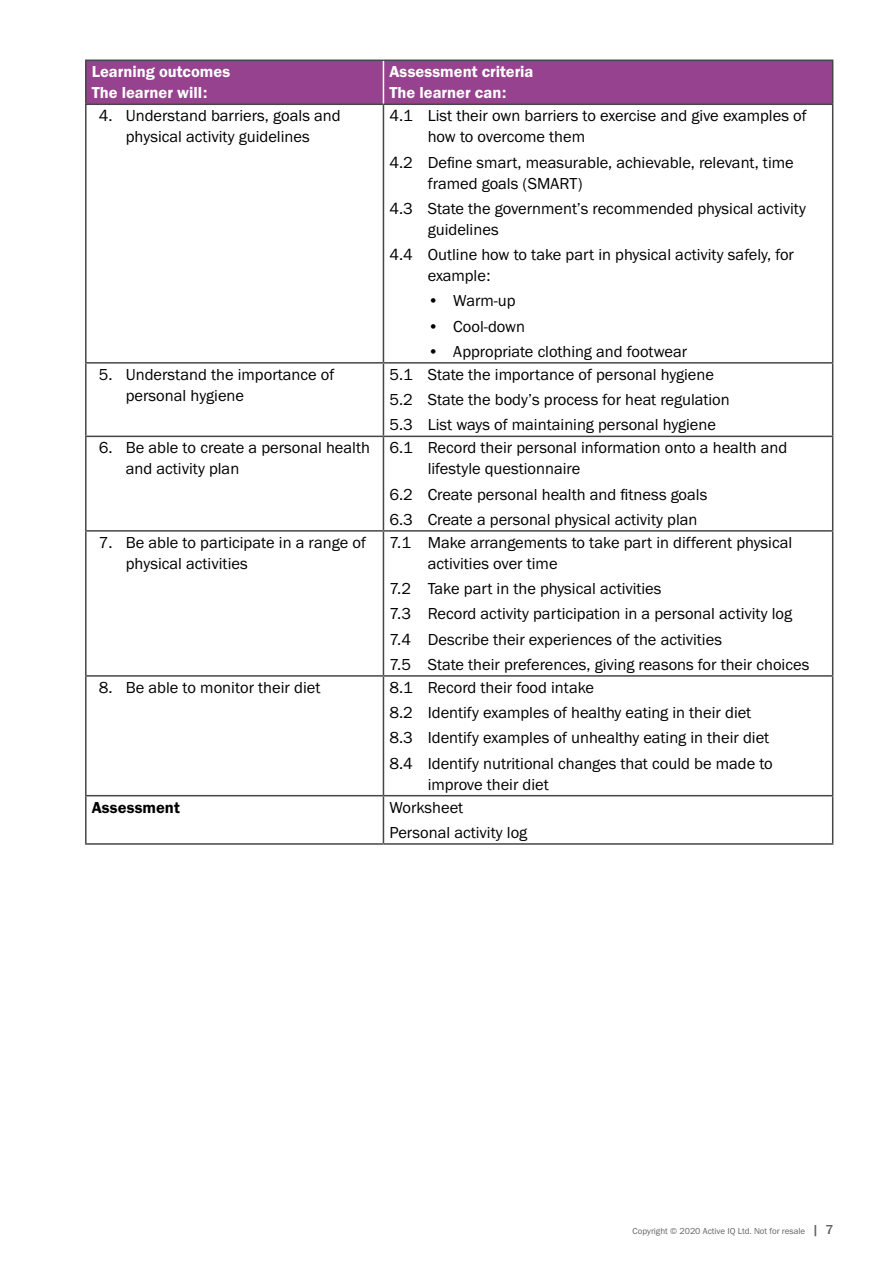
<style>
.page{position:relative;width:893px;height:1263px;background:#fff}
.page>*{position:absolute;margin:0;border:0;box-sizing:border-box;transform-origin:0 0}
.t1{font:16.5px/21px "Franklin Gothic URW Boo";color:#000}
.t2{font:16.5px/21px "Franklin Gothic URW Dem";color:#fff}
.t3{font:16.5px "Franklin Gothic URW Dem";color:#000}
.t4{font:9px "Franklin Gothic URW Boo";color:#616264}
.s1{font-family:"Franklin Gothic URW";font-weight:500;font-size:13.5px}
</style>
<div class="page">
<div style="left:87px;top:61px;width:745px;height:43px;background:#97428e"></div>
<hr style="left:85px;top:60px;width:298px;height:1px;background:#464547">
<hr style="left:85px;top:61px;width:2px;height:43px;background:#464547">
<hr style="left:383px;top:60px;width:450px;height:1px;background:#464547">
<hr style="left:832px;top:61px;width:1px;height:43px;background:#464547">
<hr style="left:85px;top:104px;width:298px;height:1px;background:#464547">
<hr style="left:85px;top:105px;width:2px;height:257px;background:#464547">
<hr style="left:383px;top:104px;width:450px;height:1px;background:#464547">
<hr style="left:383px;top:105px;width:1px;height:257px;background:#464547">
<hr style="left:832px;top:105px;width:1px;height:257px;background:#464547">
<hr style="left:85px;top:362px;width:298px;height:2px;background:#464547">
<hr style="left:85px;top:364px;width:2px;height:72px;background:#464547">
<hr style="left:383px;top:362px;width:450px;height:2px;background:#464547">
<hr style="left:383px;top:364px;width:1px;height:72px;background:#464547">
<hr style="left:832px;top:364px;width:1px;height:72px;background:#464547">
<hr style="left:85px;top:436px;width:298px;height:1px;background:#464547">
<hr style="left:85px;top:437px;width:2px;height:93px;background:#464547">
<hr style="left:383px;top:436px;width:450px;height:1px;background:#464547">
<hr style="left:383px;top:437px;width:1px;height:93px;background:#464547">
<hr style="left:832px;top:437px;width:1px;height:93px;background:#464547">
<hr style="left:85px;top:530px;width:298px;height:2px;background:#464547">
<hr style="left:85px;top:532px;width:2px;height:143px;background:#464547">
<hr style="left:383px;top:530px;width:450px;height:2px;background:#464547">
<hr style="left:383px;top:532px;width:1px;height:143px;background:#464547">
<hr style="left:832px;top:532px;width:1px;height:143px;background:#464547">
<hr style="left:85px;top:675px;width:298px;height:2px;background:#464547">
<hr style="left:85px;top:677px;width:2px;height:118px;background:#464547">
<hr style="left:383px;top:675px;width:450px;height:2px;background:#464547">
<hr style="left:383px;top:677px;width:1px;height:118px;background:#464547">
<hr style="left:832px;top:677px;width:1px;height:118px;background:#464547">
<hr style="left:85px;top:795px;width:298px;height:1px;background:#464547">
<hr style="left:85px;top:796px;width:2px;height:47px;background:#464547">
<hr style="left:383px;top:795px;width:450px;height:1px;background:#464547">
<hr style="left:383px;top:796px;width:1px;height:47px;background:#464547">
<hr style="left:832px;top:796px;width:1px;height:47px;background:#464547">
<hr style="left:85px;top:843px;width:298px;height:2px;background:#464547">
<hr style="left:383px;top:843px;width:450px;height:2px;background:#464547">
<hr style="left:383px;top:61px;width:1px;height:43px;background:#fff">
<p class="t2" style="left:92px;top:61px;width:140px">Learning outcomes<br>The learner will:</p>
<p class="t2" style="left:389px;top:61px;width:146px">Assessment criteria<br>The learner can:</p>
<p class="t1" style="left:99px;top:105px;width:243px;text-align:center">4. Understand barriers, goals and physical activity guidelines</p>
<p class="t1" style="left:428px;top:105px;width:380px;text-indent:-38px">4.1 List their own barriers to exercise and give examples of how to overcome them</p>
<p class="t1" style="left:428px;top:151px;width:368px;text-indent:-38px">4.2 Define smart, measurable, achievable, relevant, time framed goals (SMART)</p>
<p class="t1" style="left:428px;top:197px;width:380px;text-indent:-38px">4.3 State the government’s recommended physical activity guidelines</p>
<p class="t1" style="left:428px;top:244px;width:368px;text-indent:-38px">4.4 Outline how to take part in physical activity safely, for example:</p>
<p class="t1" style="left:428px;top:290px;width:89px">• Warm-up</p>
<p class="t1" style="left:428px;top:315px;width:99px">• Cool-down</p>
<p class="t1" style="left:428px;top:340px;width:261px">• Appropriate clothing and footwear</p>
<p class="t1" style="left:126px;top:363px;width:210px;text-indent:-27px">5. Understand the importance of personal hygiene</p>
<p class="t1" style="left:389px;top:361px;width:342px;line-height:25.2px">5.1 State the importance of personal hygiene<br>5.2 State the body’s process for heat regulation<br>5.3 List ways of maintaining personal hygiene</p>
<p class="t1" style="left:126px;top:437px;width:246px;text-indent:-27px">6. Be able to create a personal health and activity plan</p>
<p class="t1" style="left:428px;top:437px;width:361px;text-indent:-38px">6.1 Record their personal information onto a health and lifestyle questionnaire</p>
<p class="t1" style="left:389px;top:481px;width:319px;line-height:25.2px">6.2 Create personal health and fitness goals<br>6.3 Create a personal physical activity plan</p>
<p class="t1" style="left:126px;top:531px;width:242px;text-indent:-27px">7. Be able to participate in a range of physical activities</p>
<p class="t1" style="left:428px;top:531px;width:366px;text-indent:-38px">7.1 Make arrangements to take part in different physical activities over time</p>
<p class="t1" style="left:389px;top:576px;width:421px;line-height:25.2px">7.2 Take part in the physical activities<br>7.3 Record activity participation in a personal activity log 7.4 Describe their experiences of the activities<br>7.5 State their preferences, giving reasons for their choices</p>
<p class="t1" style="left:99px;top:676px;width:223px">8. Be able to monitor their diet</p>
<p class="t1" style="left:389px;top:674px;width:385px;line-height:25.2px">8.1 Record their food intake<br>8.2 Identify examples of healthy eating in their diet 8.3 Identify examples of unhealthy eating in their diet 8.4 Identify nutritional changes that could be made to</p>
<p class="t1" style="left:428px;top:773px;width:123px">improve their diet</p>
<p class="t3" style="left:92px;top:797px;width:90px">Assessment</p>
<p class="t1" style="left:389px;top:794px;width:139px;line-height:25.2px">Worksheet<br>Personal activity log</p>
<p class="t4" style="left:633px;top:1226px;width:202px">Copyright © 2020 Active IQ Ltd. Not for resale <span class="s1">| 7</span></p>
</div>
